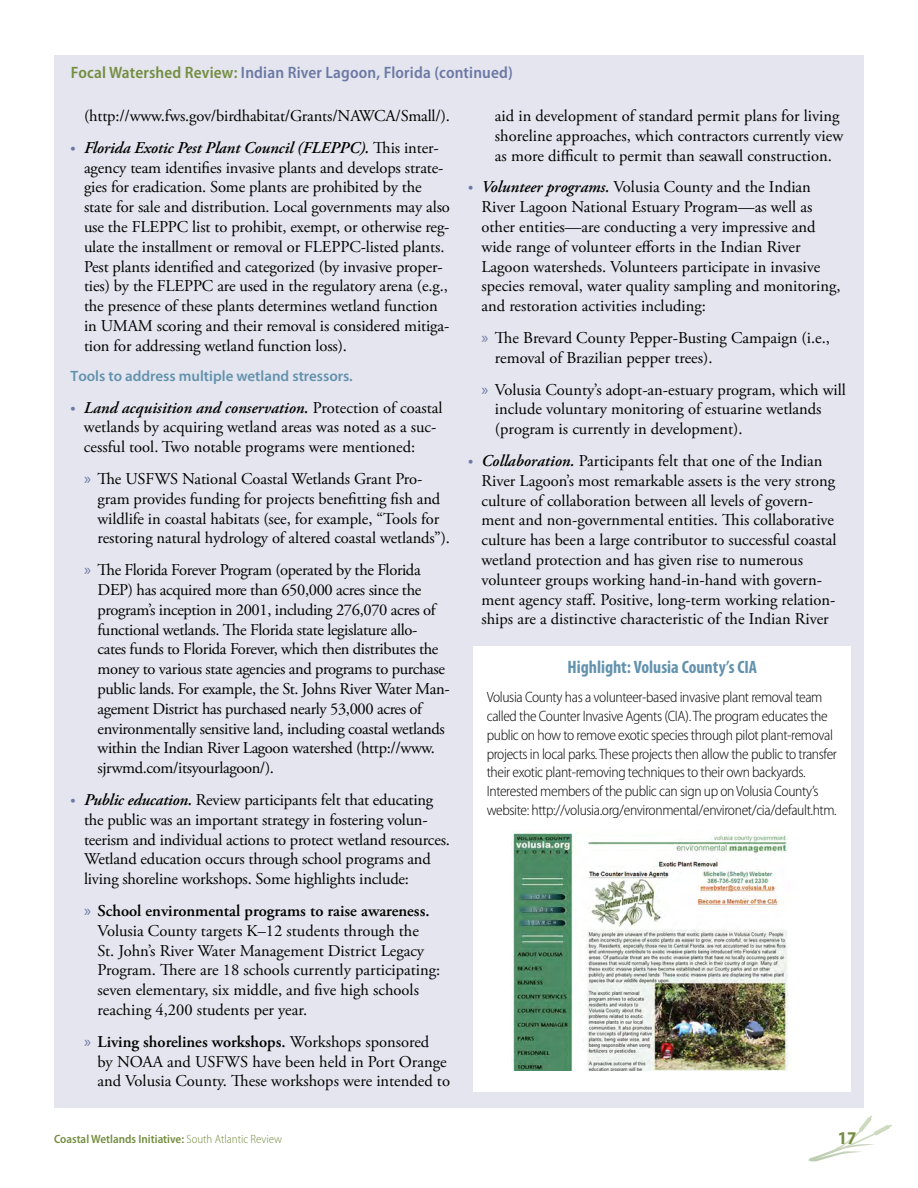
<style>
.page{position:relative;width:918px;height:1188px;background:#fff}
.page>*{position:absolute;margin:0;border:0;box-sizing:border-box;transform-origin:0 0}
.t1{font:700 condensed 18px "Myriad Pro";color:#6292ae}
.t2{font:700 semi-condensed 18px "Myriad Pro";color:#748d41}
.t3{font:16.5px/19.8px "Adobe Garamond Pro";letter-spacing:-.005em;color:#000}
.t4{font:600 semi-condensed 16.5px "Myriad Pro";letter-spacing:.01em;color:#6c79a5}
.t5{font:300 semi-condensed 15px/18.8px "Myriad Pro";letter-spacing:-.025em;color:#000}
.body_text{font:600 15px "Myriad Pro";color:#6292ae}
.t6{font:600 semi-condensed 12px "Myriad Pro";color:#748d41}
.s1{color:#748d41}
.s2{font-family:"Myriad Pro";font-weight:600;color:#6c79a5}
.s3{font-weight:600;font-style:italic}
.s4{font-family:"Myriad Pro";color:#6c79a5}
.s5{font-weight:600}
.s6{font-weight:300}
</style>
<div class="page">
<svg style="left:808px;top:1115px;width:84px;height:46px"></svg>
<div style="left:54px;top:55px;width:810px;height:1053px;background:#e4e5ee"></div>
<div style="left:473px;top:646px;width:378px;height:446px;background:#fff"></div>
<img style="left:513px;top:833px;width:277px;height:238px">
<p class="t4" style="left:71px;top:63px;width:443px"><span class="s1">Focal Watershed Review:</span> Indian River Lagoon, Florida (continued)</p>
<p class="t3" style="left:84px;top:106px;width:367px">(http://www.fws.gov/birdhabitat/Grants/NAWCA/Small/).</p>
<p class="t3" style="left:84px;top:138px;width:367px;text-indent:-13px"><span class="s2">•</span> <span class="s3">Florida Exotic Pest Plant Council (FLEPPC).</span> This inter&shy;agency team identifies invasive plants and develops strate&shy;gies for eradication. Some plants are prohibited by the state for sale and distribution. Local governments may also use the FLEPPC list to prohibit, exempt, or otherwise reg&shy;ulate the installment or removal or FLEPPC-listed plants.<br>Pest plants identified and categorized (by invasive proper&shy;ties) by the FLEPPC are used in the regulatory arena (e.g., the presence of these plants determines wetland function in UMAM scoring and their removal is considered mitiga&shy;tion for addressing wetland function loss).</p>
<p class="body_text" style="left:70px;top:366px;width:284px">Tools to address multiple wetland stressors.</p>
<p class="t3" style="left:84px;top:398px;width:360px;text-indent:-13px"><span class="s2">•</span> <span class="s3">Land acquisition and conservation.</span> Protection of coastal wetlands by acquiring wetland areas was noted as a suc&shy;cessful tool. Two notable programs were mentioned:</p>
<p class="t3" style="left:97px;top:469px;width:354px;text-indent:-13px"><span class="s4">»</span> The USFWS National Coastal Wetlands Grant Pro&shy;gram provides funding for projects benefitting fish and wildlife in coastal habitats (see, for example, “Tools for restoring natural hydrology of altered coastal wetlands”).</p>
<p class="t3" style="left:97px;top:561px;width:354px;text-indent:-13px"><span class="s4">»</span> The Florida Forever Program (operated by the Florida DEP) has acquired more than 650,000 acres since the program’s inception in 2001, including 276,070 acres of functional wetlands. The Florida state legislature allo&shy;cates funds to Florida Forever, which then distributes the money to various state agencies and programs to purchase public lands. For example, the St. Johns River Water Man&shy;agement District has purchased nearly 53,000 acres of environmentally sensitive land, including coastal wetlands within the Indian River Lagoon watershed (http://www. sjrwmd.com/itsyourlagoon/).</p>
<p class="t3" style="left:84px;top:790px;width:367px;text-indent:-13px"><span class="s2">•</span> <span class="s3">Public education.</span> Review participants felt that educating the public was an important strategy in fostering volun&shy;teerism and individual actions to protect wetland resources.<br>Wetland education occurs through school programs and living shoreline workshops. Some highlights include:</p>
<p class="t3" style="left:97px;top:901px;width:344px;text-indent:-13px"><span class="s4">»</span> <span class="s5">School environmental programs to raise awareness.<br></span>Volusia County targets K–12 students through the<br>St. John’s River Water Management District Legacy Program. There are 18 schools currently participating: seven elementary, six middle, and five high schools reaching 4,200 students per year.</p>
<p class="t3" style="left:97px;top:1032px;width:354px;text-indent:-13px"><span class="s4">»</span> <span class="s5">Living shorelines workshops.</span> Workshops sponsored<br>by NOAA and USFWS have been held in Port Orange and Volusia County. These workshops were intended to</p>
<p class="t3" style="left:495px;top:106px;width:350px">aid in development of standard permit plans for living shoreline approaches, which contractors currently view as more difficult to permit than seawall construction.</p>
<p class="t3" style="left:482px;top:178px;width:360px;text-indent:-13px"><span class="s2">•</span> <span class="s3">Volunteer programs.</span> Volusia County and the Indian River Lagoon National Estuary Program—as well as other entities—are conducting a very impressive and wide range of volunteer efforts in the Indian River Lagoon watersheds. Volunteers participate in invasive species removal, water quality sampling and monitoring, and restoration activities including:</p>
<p class="t3" style="left:495px;top:328px;width:337px;text-indent:-13px"><span class="s4">»</span> The Brevard County Pepper-Busting Campaign (i.e., removal of Brazilian pepper trees).</p>
<p class="t3" style="left:495px;top:380px;width:353px;text-indent:-13px"><span class="s4">»</span> Volusia County’s adopt-an-estuary program, which will include voluntary monitoring of estuarine wetlands (program is currently in development).</p>
<p class="t3" style="left:482px;top:451px;width:357px;text-indent:-13px"><span class="s2">•</span> <span class="s3">Collaboration.</span> Participants felt that one of the Indian River Lagoon’s most remarkable assets is the very strong culture of collaboration between all levels of govern&shy;ment and non-governmental entities. This collaborative culture has been a large contributor to successful coastal wetland protection and has given rise to numerous volunteer groups working hand-in-hand with govern&shy;ment agency staff. Positive, long-term working relation&shy;ships are a distinctive characteristic of the Indian River</p>
<p class="t1" style="left:568px;top:656px;width:191px">Highlight: Volusia County’s CIA</p>
<p class="t5" style="left:487px;top:688px;width:352px">Volusia County has a volunteer-based invasive plant removal team called the Counter Invasive Agents (CIA). The program educates the public on how to remove exotic species through pilot plant-removal projects in local parks. These projects then allow the public to transfer their exotic plant-removing techniques to their own backyards.<br>Interested members of the public can sign up on Volusia County’s website: http://volusia.org/environmental/environet/cia/default.htm.</p>
<p class="t6" style="left:54px;top:1132px;width:230px">Coastal Wetlands Initiative: <span class="s6">South Atlantic Review</span></p>
<p class="t2" style="left:838px;top:1128px;width:20px">17</p>
</div>
